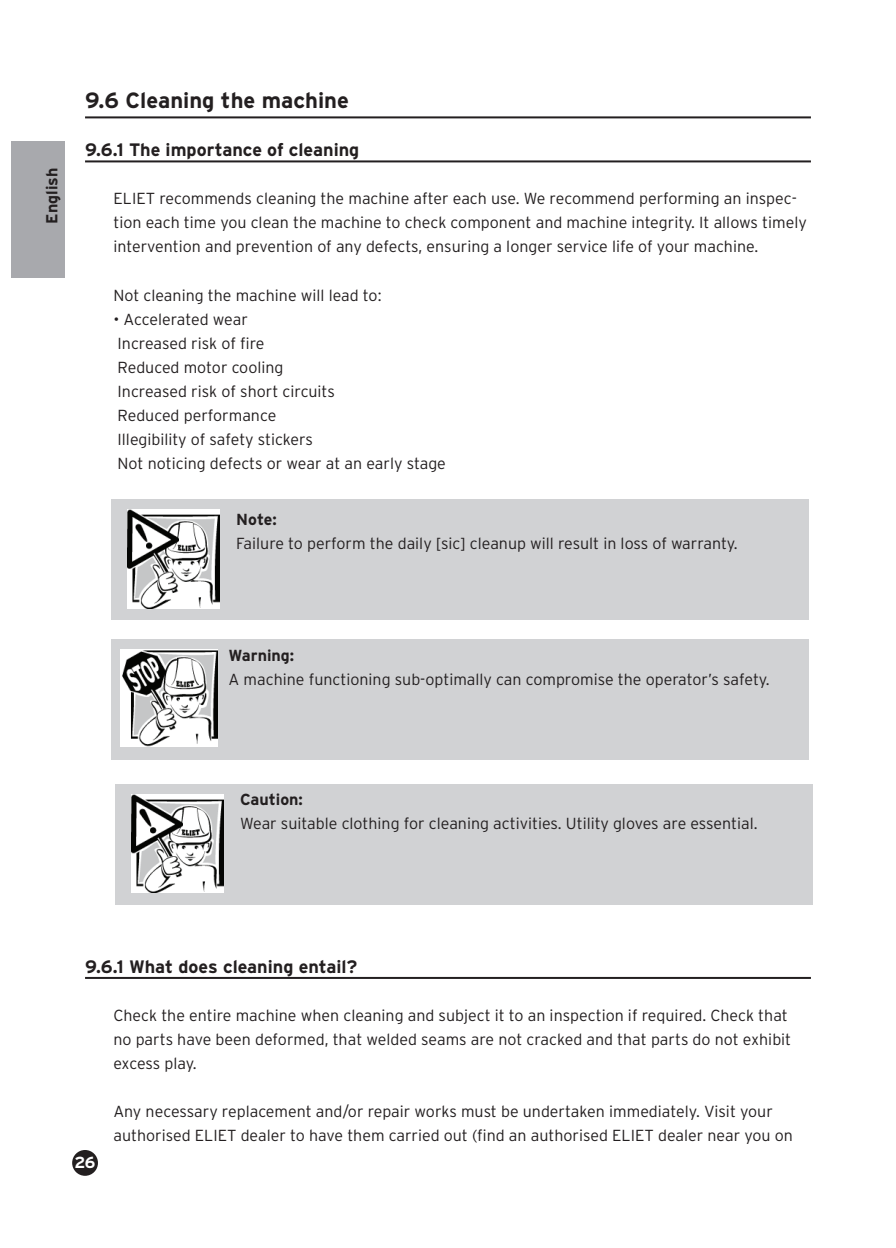
<style>
.page{position:relative;width:896px;height:1248px;background:#fff}
.page>*{position:absolute;margin:0;border:0;box-sizing:border-box;transform-origin:0 0}
.t1{font:700 22px "Interstate";color:#231f20}
.t2{font:700 18px "Interstate";color:#231f20}
.t3{font:300 16px/24px "Interstate";color:#231f20}
.t4{font:700 16px "Interstate";color:#231f20}
.t5{font:700 16px "Interstate";color:#fff}
</style>
<div class="page">
<div style="left:73px;top:1150px;width:24px;height:24px;background:#231f20;border-radius:50%"></div>
<div style="left:72px;top:1149px;width:26px;height:26px;border:2px solid #231f20;border-radius:50%"></div>
<div style="left:11px;top:142px;width:54px;height:136px;background:#a8a9ad"></div>
<hr style="left:85px;top:116px;width:726px;height:2px;background:#231f20">
<hr style="left:85px;top:160px;width:726px;height:2px;background:#231f20">
<hr style="left:85px;top:976px;width:726px;height:2px;background:#231f20">
<div style="left:111px;top:499px;width:698px;height:120px;background:#d1d2d4"></div>
<img style="left:128px;top:509px;width:91px;height:99px">
<div style="left:111px;top:639px;width:698px;height:121px;background:#d1d2d4"></div>
<img style="left:120px;top:650px;width:97px;height:96px">
<div style="left:115px;top:783px;width:698px;height:121px;background:#d1d2d4"></div>
<img style="left:131px;top:794px;width:92px;height:98px">
<p class="t4" style="left:45px;top:223px;width:57px;rotate:-90deg">English</p>
<h1 class="t1" style="left:85px;top:91px;width:265px">9.6 Cleaning the machine</h1>
<p class="t2" style="left:85px;top:142px;width:276px">9.6.1 The importance of cleaning</p>
<p class="t3" style="left:113px;top:188px;width:695px">ELIET recommends cleaning the machine after each use. We recommend performing an inspec&shy;tion each time you clean the machine to check component and machine integrity. It allows timely intervention and prevention of any defects, ensuring a longer service life of your machine.</p>
<p class="t3" style="left:113px;top:284px;width:270px">Not cleaning the machine will lead to:</p>
<p class="t3" style="left:113px;top:307px;width:334px">• Accelerated wear<br>Increased risk of fire<br>Reduced motor cooling<br>Increased risk of short circuits<br>Reduced performance<br>Illegibility of safety stickers<br>Not noticing defects or wear at an early stage</p>
<p class="t4" style="left:236px;top:512px;width:42px">Note:</p>
<p class="t3" style="left:236px;top:532px;width:503px">Failure to perform the daily [sic] cleanup will result in loss of warranty.</p>
<p class="t4" style="left:229px;top:648px;width:67px">Warning:</p>
<p class="t3" style="left:229px;top:668px;width:542px">A machine functioning sub-optimally can compromise the operator’s safety.</p>
<p class="t4" style="left:240px;top:792px;width:64px">Caution:</p>
<p class="t3" style="left:240px;top:812px;width:519px">Wear suitable clothing for cleaning activities. Utility gloves are essential.</p>
<p class="t2" style="left:85px;top:958px;width:274px">9.6.1 What does cleaning entail?</p>
<p class="t3" style="left:113px;top:1004px;width:679px">Check the entire machine when cleaning and subject it to an inspection if required. Check that no parts have been deformed, that welded seams are not cracked and that parts do not exhibit excess play.</p>
<p class="t3" style="left:113px;top:1100px;width:681px">Any necessary replacement and/or repair works must be undertaken immediately. Visit your authorised ELIET dealer to have them carried out (find an authorised ELIET dealer near you on</p>
<p class="t5" style="left:75px;top:1155px;width:22px">26</p>
</div>
